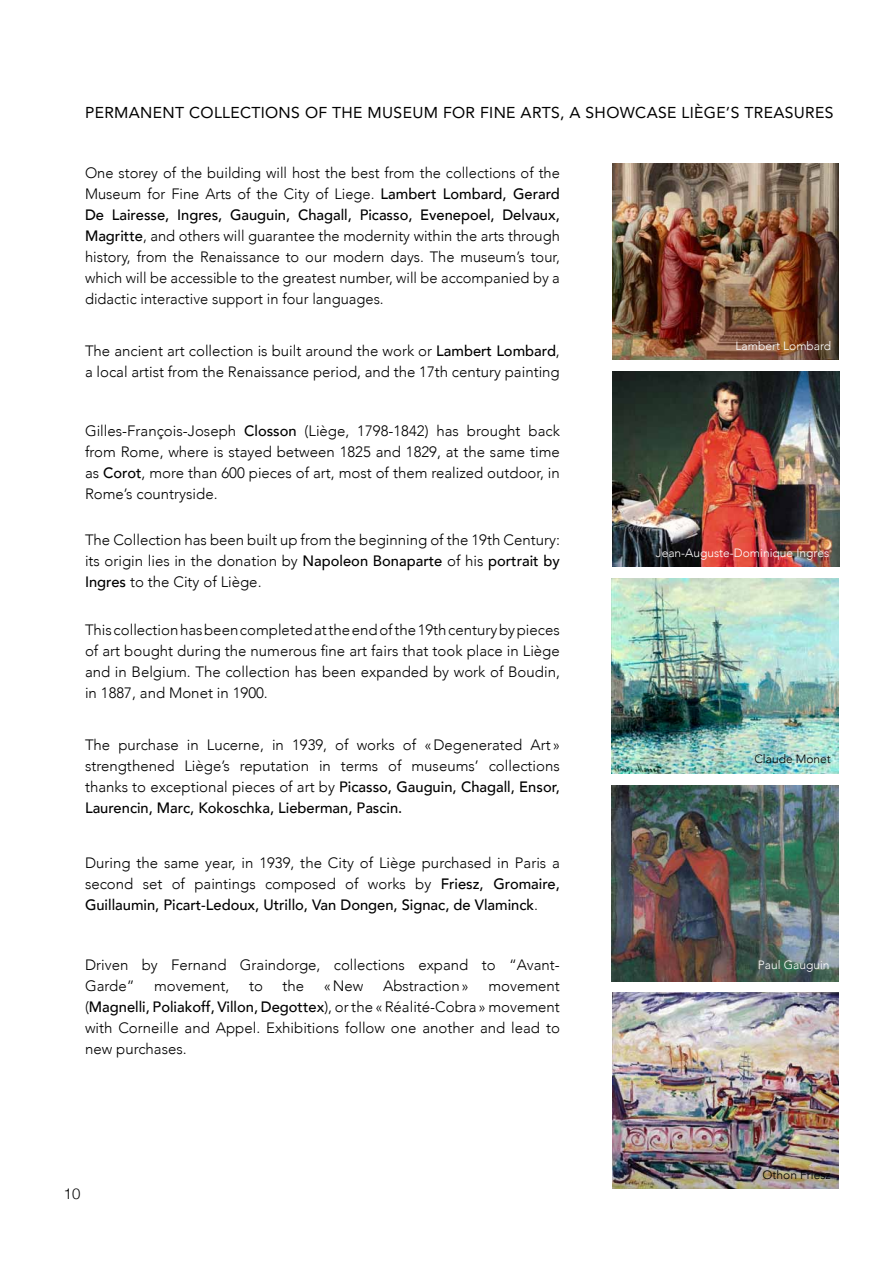
<style>
.page{position:relative;width:893px;height:1263px;background:#fff}
.page>*{position:absolute;margin:0;border:0;box-sizing:border-box;transform-origin:0 0}
.t1{font:15.75px "Avenir";letter-spacing:.02em;color:#000}
.t2{font:300 15px/21px "Avenir";color:#000;text-align:justify}
.t3{font:300 15px "Helvetica Neue";color:#000}
.t4{font:300 12px "Avenir";color:#fff}
.t5{font:300 12px "Avenir";color:#000}
.s1{font-weight:500}
</style>
<div class="page">
<img style="left:612px;top:578px;width:227px;height:196px">
<img style="left:611px;top:786px;width:227px;height:195px">
<img style="left:612px;top:993px;width:227px;height:195px">
<img style="left:612px;top:164px;width:227px;height:195px">
<img style="left:612px;top:371px;width:227px;height:196px">
<p class="t1" style="left:85px;top:100px;width:750px">PERMANENT COLLECTIONS OF THE M USEUM FOR FINE ARTS, A SHOWCASE LIÈGE’S TREASURES</p>
<p class="t2" style="left:85px;top:162px;width:476px">One storey of the building will host the best from the collections of the Museum for Fine Arts of the City of Liege. <span class="s1">Lambert Lombard, Gerard De Lairesse, I ngres, Gauguin, Chagall, Picasso, Evenepoel, Delvaux, Magritte</span>, and others will guarantee the modernity within the arts through history, from the Renaissance to our modern days. The museum’s tour, which will be accessible to the greatest number, will be accompanied by a didactic interactive support in four languages.</p>
<p class="t2" style="left:85px;top:340px;width:476px">The ancient art collection is built around the work or <span class="s1">Lambert Lombard</span>, a local artist from the Renaissance period, and the 17th century painting</p>
<p class="t2" style="left:85px;top:420px;width:476px">Gilles-François-Joseph <span class="s1">Closson</span> (Liège, 1798-1842) has brought back from Rome, where is stayed between 1825 and 1829, at the same time as <span class="s1">Corot</span>, more than 600 pieces of art, most of them realized outdoor, in Rome’s countryside.</p>
<p class="t2" style="left:85px;top:529px;width:476px">The Collection has been built up from the beginning of the 19th Century: its origin lies in the donation by <span class="s1">Napoleon Bonaparte</span> of his <span class="s1">portrait by I ngres</span> to the City of Liège.</p>
<p class="t2" style="left:85px;top:620px;width:476px">This collection has been completed at the end of the 19th century by pieces of art bought during the numerous fine art fairs that took place in Liège and in Belgium. The collection has been expanded by work of Boudin, in 1887, and Monet in 1900.</p>
<p class="t2" style="left:85px;top:734px;width:476px">The purchase in Lucerne, in 1939, of works of «Degenerated Art » strengthened Liège’s reputation in terms of museums’ collections thanks to exceptional pieces of art by <span class="s1">Picasso, Gauguin, Chagall, Ensor, Laurencin, M arc, Kokoschka, Lieberman, Pascin.</span></p>
<p class="t2" style="left:85px;top:852px;width:476px">During the same year, in 1939, the City of Liège purchased in Paris a second set of paintings composed of works by <span class="s1">Friesz, Gromaire, Guillaumin, Picart-Ledoux, Utrillo, Van Dongen, Signac, de Vlaminck</span>.</p>
<p class="t2" style="left:85px;top:954px;width:476px">Driven by Fernand Graindorge, collections expand to “Avant-<br>Garde”</p>
<p class="t2" style="left:154px;top:975px;width:77px">movement,</p>
<p class="t2" style="left:249px;top:975px;width:15px">to</p>
<p class="t2" style="left:283px;top:975px;width:23px">the</p>
<p class="t2" style="left:324px;top:975px;width:41px">«New</p>
<p class="t2" style="left:383px;top:975px;width:87px">Abstraction»</p>
<p class="t2" style="left:85px;top:975px;width:476px;text-indent:403px">movement (<span class="s1">Magnelli, Poliakoff, Villon, Degottex</span>), or the «Réalité-Cobra» movement with Corneille and Appel. Exhibitions follow one another and lead to new purchases.</p>
<p class="t3" style="left:64px;top:1182px;width:18px">10</p>
<p class="t4" style="left:736px;top:339px;width:97px">Lambert Lombard</p>
<p class="t4" style="left:656px;top:546px;width:175px">Jean-Auguste-Dominique Ingres</p>
<p class="t5" style="left:754px;top:752px;width:78px">Claude Monet</p>
<p class="t4" style="left:758px;top:957px;width:73px">Paul Gauguin</p>
<p class="t5" style="left:763px;top:1167px;width:70px">Othon Friesz</p>
</div>
